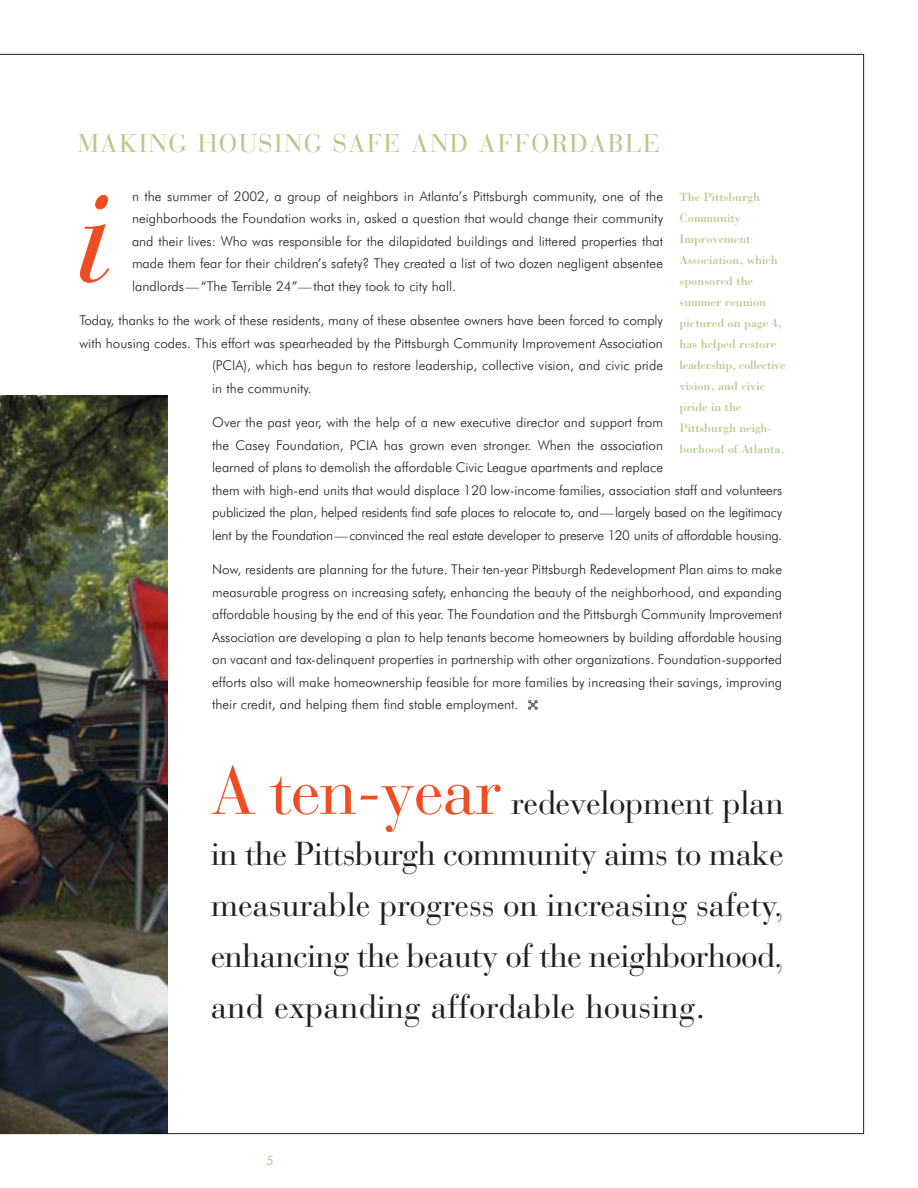
<style>
.page{position:relative;width:918px;height:1188px;background:#fff}
.page>*{position:absolute;margin:0;border:0;box-sizing:border-box;transform-origin:0 0}
.t1{font:italic 135px "Bauer Bodoni";color:#f04e22}
.t2{font:33px/51px "Bauer Bodoni";color:#231f1f;text-align:justify}
.t3{font:25.5px "Bauer Bodoni";letter-spacing:.055em;color:#b4cb8b}
.t4{font:300 13.5px/22.5px "Futura BT";color:#231f1f;text-align:justify}
.t5{font:12.3px/21px "Bodoni";color:#b4cb8b}
.t6{font:12.3px "Futura";color:#b4cb8b}
.s1{font-size:67.5px;color:#f04e22}
.s2{font-size:36px}
</style>
<div class="page">
<img style="left:0;top:395px;width:167px;height:739px">
<h1 class="t1" style="left:135px;top:214px;width:39px;rotate:-180deg">i</h1>
<h3 class="t3" style="left:78px;top:133px;width:584px">MAKING HOUSING SAFE AND AFFORDABLE</h3>
<h1 class="t1" style="left:75px;top:183px;width:39px">i</h1>
<p class="t4" style="left:132px;top:186px;width:533px">n the summer of 2002, a group of neighbors in Atlanta’s Pittsburgh community, one of the neighborhoods the Foundation works in, asked a question that would change their community and their lives: Who was responsible for the dilapidated buildings and littered properties that made them fear for their children’s safety? They created a list of two dozen negligent absentee landlords—“The Terrible 24”—that they took to city hall.</p>
<p class="t4" style="left:79px;top:310px;width:585px">Today, thanks to the work of these residents, many of these absentee owners have been forced to comply</p>
<p class="t4" style="left:79px;top:333px;width:585px">with housing codes. This effort was spearheaded by the Pittsburgh Community Improvement Association</p>
<p class="t4" style="left:212px;top:355px;width:452px">(PCIA), which has begun to restore leadership, collective vision, and civic pride</p>
<p class="t4" style="left:212px;top:378px;width:101px">in the community.</p>
<p class="t4" style="left:212px;top:412px;width:572px;text-align:left">Over the past year, with the help of a new executive director and support from<br>the Casey Foundation, PCIA has grown even stronger. When the association<br>learned of plans to demolish the affordable Civic League apartments and replace<br>them with high-end units that would displace 120 low-income families, association staff and volunteers publicized the plan, helped residents find safe places to relocate to, and—largely based on the legitimacy lent by the Foundation—convinced the real estate developer to preserve 120 units of affordable housing.</p>
<p class="t4" style="left:212px;top:559px;width:572px">Now, residents are planning for the future. Their ten-year Pittsburgh Redevelopment Plan aims to make measurable progress on increasing safety, enhancing the beauty of the neighborhood, and expanding affordable housing by the end of this year. The Foundation and the Pittsburgh Community Improvement Association are developing a plan to help tenants become homeowners by building affordable housing on vacant and tax-delinquent properties in partnership with other organizations. Foundation-supported efforts also will make homeownership feasible for more families by increasing their savings, improving their credit, and helping them find stable employment. ✣</p>
<p class="t5" style="left:680px;top:187px;width:108px">The Pittsburgh<br>Community<br>Improvement<br>Association, which sponsored the summer reunion pictured on page 4, has helped restore leadership, collective vision, and civic pride in the<br>Pittsburgh neigh&shy;borhood of Atlanta.</p>
<h2 class="t2" style="left:211px;top:781px;width:575px"><span class="s1">A ten-year</span> redevelopment plan in the Pittsburgh community aims to make measurable progress on increasing safety, enhancing the beauty of the neighborhood, and expanding affordable housing<span class="s2">.</span></h2>
<p class="t6" style="left:266px;top:1155px;width:9px">5</p>
</div>
